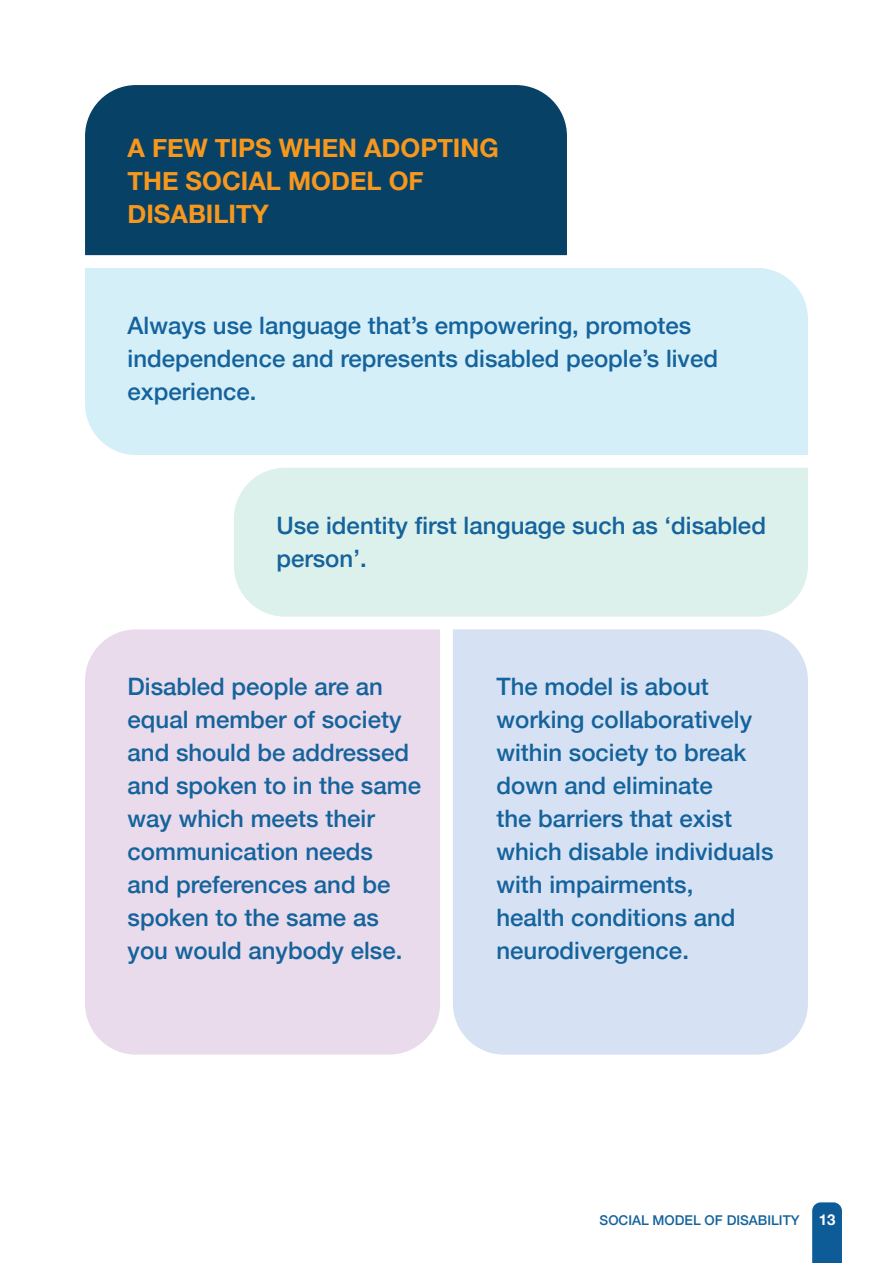
<style>
.page{position:relative;width:893px;height:1263px;background:#fff}
.page>*{position:absolute;margin:0;border:0;box-sizing:border-box;transform-origin:0 0}
.t1{font:700 25.5px/33px "Helvetica Neue";color:#f7971d}
.t2{font:500 24px/33px "Helvetica Neue";color:#15639c}
.t3{font:700 15px "Helvetica Neue";color:#fff}
.t4{font:500 13.5px "Helvetica Neue";color:#15639c}
</style>
<div class="page">
<div style="left:812px;top:1202px;width:30px;height:61px;background:#0d5b97"></div>
<div style="left:85px;top:85px;width:482px;height:170px;background:#074266"></div>
<div style="left:85px;top:268px;width:723px;height:187px;background:#d5eff9"></div>
<div style="left:234px;top:468px;width:574px;height:149px;background:#dcf0ec"></div>
<div style="left:453px;top:629px;width:355px;height:425px;background:#d6e2f3"></div>
<div style="left:85px;top:629px;width:355px;height:425px;background:#e9dbeb"></div>
<p class="t1" style="left:128px;top:132px;width:373px">A FEW TIPS WHEN ADOPTING<br>THE SOCIAL MODEL OF<br>DISABILITY</p>
<p class="t2" style="left:128px;top:307px;width:592px">Always use language that’s empowering, promotes independence and represents disabled people’s lived experience.</p>
<p class="t2" style="left:276px;top:507px;width:491px">Use identity first language such as ‘disabled person’.</p>
<p class="t2" style="left:128px;top:668px;width:295px">Disabled people are an equal member of society and should be addressed and spoken to in the same way which meets their communication needs<br>and preferences and be spoken to the same as you would anybody else.</p>
<p class="t2" style="left:496px;top:668px;width:279px">The model is about working collaboratively within society to break down and eliminate<br>the barriers that exist which disable individuals with impairments,<br>health conditions and neurodivergence.</p>
<p class="t4" style="left:600px;top:1209px;width:201px">SOCIAL MODEL OF DISABILITY</p>
<p class="t3" style="left:819px;top:1207px;width:18px">13</p>
</div>
